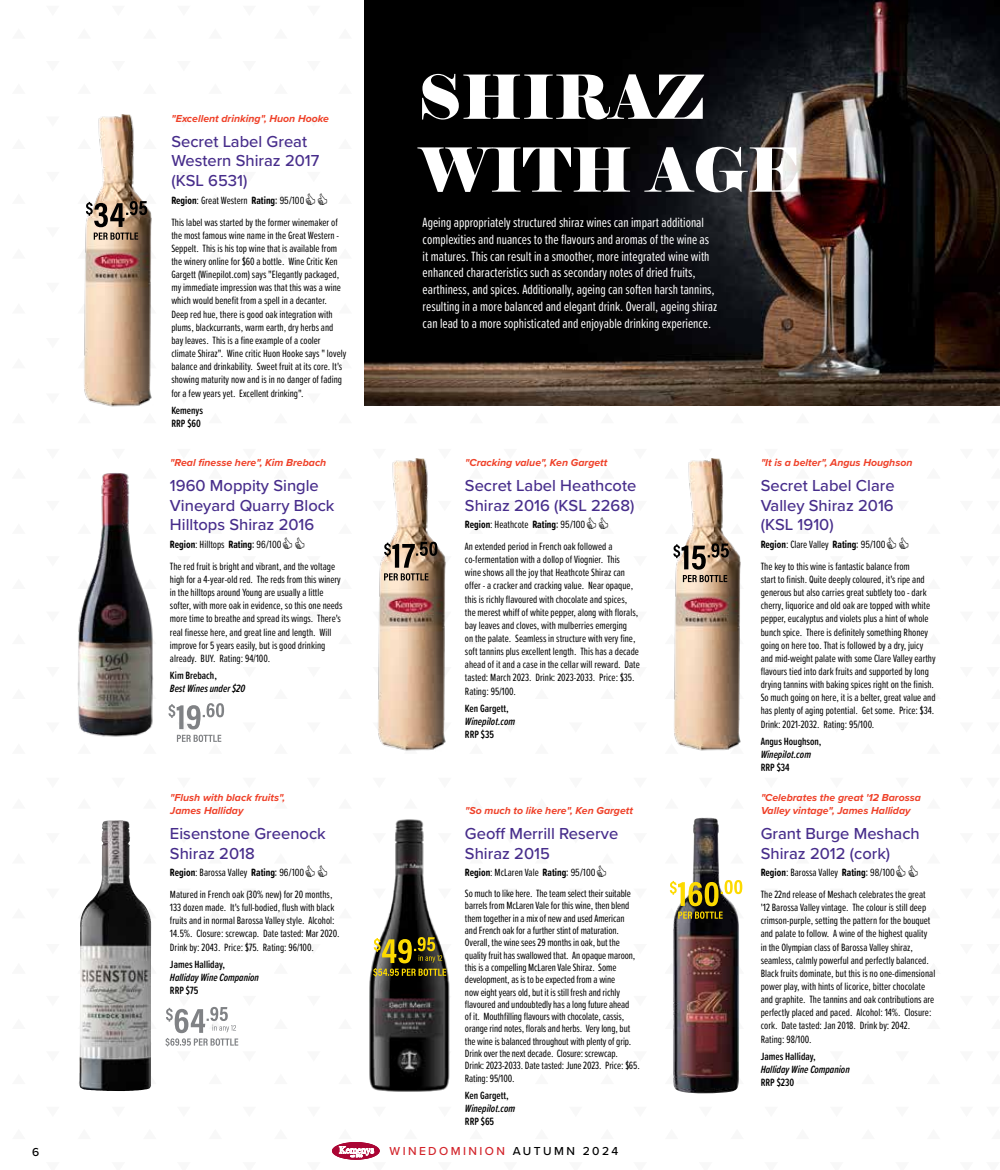
<style>
.page{position:relative;width:1000px;height:1170px;background:#fff}
.page>*{position:absolute;margin:0;border:0;box-sizing:border-box;transform-origin:0 0}
.t1{font:60.75px/72.8px "Elephant";color:#fff}
.t2{font:500 16.5px/19.8px "Proxima Nova";color:#472d8b}
.t3{font:13.95px/16.8px "Proxima Soft Ex Cn";color:#fff}
.t4{font:500 12px "Proxima Nova";letter-spacing:.2em;color:#d2232a}
.t5{font:500 12px "Proxima Nova";color:#000}
.t6{font:10.95px/13.2px "Proxima Soft Ex Cn";color:#000}
.t7{font:600 10.95px/13.2px "Proxima Soft Ex Cn";color:#000}
.t8{font:italic 600 10.95px "Proxima Soft Ex Cn";color:#000}
.t9{font:italic 700 10.5px/12.6px "Proxima Nova";color:#ef4129}
.s1{font-weight:700}
.s2{font-family:"Acumin Pro Cond";font-size:11.25px}
.s3{font-family:"Acumin Pro Cond"}
.s4{color:#000}
</style>
<div class="page">
<img style="left:364px;top:0;width:635px;height:405px">
<img style="left:77px;top:473px;width:76px;height:264px">
<img style="left:79px;top:820px;width:72px;height:270px">
<img style="left:377px;top:458px;width:69px;height:293px">
<img style="left:369px;top:819px;width:81px;height:273px">
<img style="left:674px;top:458px;width:67px;height:293px">
<img style="left:84px;top:114px;width:68px;height:293px">
<img style="left:673px;top:817px;width:66px;height:277px">
<svg style="left:84px;top:193px;width:68px;height:47px;background:#9f8d7c"></svg>
<svg style="left:168px;top:703px;width:56px;height:39px"></svg>
<svg style="left:377px;top:541px;width:69px;height:26px;background:#9e8d7d"></svg>
<svg style="left:384px;top:573px;width:44px;height:16px"></svg>
<svg style="left:673px;top:543px;width:55px;height:26px"></svg>
<svg style="left:674px;top:575px;width:67px;height:14px"></svg>
<svg style="left:165px;top:1006px;width:74px;height:41px"></svg>
<svg style="left:372px;top:936px;width:78px;height:40px;background:#776e33"></svg>
<svg style="left:669px;top:879px;width:74px;height:39px"></svg>
<svg style="left:332px;top:1142px;width:48px;height:18px"></svg>
<p class="t9" style="left:172px;top:112px;width:159px">"Excellent drinking", Huon Hooke</p>
<h2 class="t2" style="left:171px;top:130px;width:150px">Secret Label Great<br>Western Shiraz 2017 (KSL 6531)</h2>
<p class="t6" style="left:171px;top:189px;width:168px;line-height:21.6px"><span class="s1">Region</span>: Great Western <span class="s1">Rating</span><span class="s2">:</span> <span class="s3">95/100<br></span>This label was started by the former winemaker of</p>
<p class="t6" style="left:171px;top:228px;width:176px">the most famous wine name in the Great Western - Seppelt. This is his top wine that is available from the winery online for $60 a bottle. Wine Critic Ken Gargett (Winepilot.com) says "Elegantly packaged, my immediate impression was that this was a wine which would benefit from a spell in a decanter.<br>Deep red hue, there is good oak integration with plums, blackcurrants, warm earth, dry herbs and bay leaves. This is a fine example of a cooler climate Shiraz". Wine critic Huon Hooke says " lovely balance and drinkability. Sweet fruit at its core. It's showing maturity now and is in no danger of fading for a few years yet. Excellent drinking".</p>
<p class="t7" style="left:171px;top:403px;width:33px">Kemenys<br>RRP $60</p>
<p class="t9" style="left:170px;top:456px;width:157px">"Real finesse here", Kim Brebach</p>
<h2 class="t2" style="left:170px;top:474px;width:166px">1960 Moppity Single<br>Vineyard Quarry Block<br>Hilltops Shiraz 2016</h2>
<p class="t6" style="left:170px;top:533px;width:166px;line-height:21.6px"><span class="s1">Region</span>: Hilltops <span class="s1">Rating</span><span class="s2">:</span> <span class="s3">96/100<br></span>The red fruit is bright and vibrant, and the voltage</p>
<p class="t6" style="left:170px;top:572px;width:174px">high for a 4-year-old red. The reds from this winery in the hilltops around Young are usually a little softer, with more oak in evidence, so this one needs more time to breathe and spread its wings. There's real finesse here, and great line and length. Will improve for 5 years easily, but is good drinking already. BUY. Rating: 94/100.</p>
<p class="t7" style="left:170px;top:668px;width:48px">Kim Brebach,</p>
<p class="t8" style="left:170px;top:680px;width:77px">Best Wines under $20</p>
<p class="t9" style="left:170px;top:791px;width:116px">"Flush with black fruits",<br>James Halliday</p>
<h2 class="t2" style="left:170px;top:822px;width:157px">Eisenstone Greenock<br>Shiraz 2018</h2>
<p class="t6" style="left:170px;top:861px;width:164px;line-height:21.6px"><span class="s1">Region</span>: Barossa Valley <span class="s1">Rating</span><span class="s2">:</span> <span class="s3">96/100<br></span>Matured in French oak (30% new) for 20 months,</p>
<p class="t6" style="left:170px;top:900px;width:171px">133 dozen made. It's full-bodied, flush with black fruits and in normal Barossa Valley style. Alcohol:<br>14.5%. Closure: screwcap. Date tasted: Mar 2020.<br>Drink by: 2043. Price: $75. Rating: 96/100.</p>
<p class="t7" style="left:170px;top:957px;width:57px">James Halliday,</p>
<p class="t8" style="left:170px;top:969px;width:90px">Halliday Wine Companion</p>
<p class="t7" style="left:170px;top:983px;width:30px">RRP $75</p>
<h1 class="t1" style="left:418px;top:62px;width:384px">SHIRAZ<br>WITH AGE</h1>
<p class="t3" style="left:422px;top:213px;width:296px">Ageing appropriately structured shiraz wines can impart additional complexities and nuances to the flavours and aromas of the wine as it matures. This can result in a smoother, more integrated wine with enhanced characteristics such as secondary notes of dried fruits, earthiness, and spices. Additionally, ageing can soften harsh tannins, resulting in a more balanced and elegant drink. Overall, ageing shiraz can lead to a more sophisticated and enjoyable drinking experience.</p>
<p class="t9" style="left:465px;top:456px;width:144px">"Cracking value", Ken Gargett</p>
<h2 class="t2" style="left:465px;top:474px;width:173px">Secret Label Heathcote<br>Shiraz 2016 (KSL 2268)</h2>
<p class="t6" style="left:465px;top:513px;width:149px;line-height:21.6px"><span class="s1">Region</span>: Heathcote <span class="s1">Rating</span><span class="s2">:</span> <span class="s3">95/100<br></span>An extended period in French oak followed a</p>
<p class="t6" style="left:465px;top:552px;width:176px">co-fermentation with a dollop of Viognier. This<br>wine shows all the joy that Heathcote Shiraz can offer - a cracker and cracking value. Near opaque, this is richly flavoured with chocolate and spices, the merest whiff of white pepper, along with florals, bay leaves and cloves, with mulberries emerging<br>on the palate. Seamless in structure with very fine, soft tannins plus excellent length. This has a decade ahead of it and a case in the cellar will reward. Date tasted: March 2023. Drink: 2023-2033. Price: $35.<br>Rating: 95/100.</p>
<p class="t7" style="left:465px;top:701px;width:45px">Ken Gargett,</p>
<p class="t8" style="left:465px;top:713px;width:52px">Winepilot.com</p>
<p class="t7" style="left:465px;top:727px;width:31px">RRP $35</p>
<p class="t9" style="left:465px;top:803px;width:169px">"So much to like here", Ken Gargett</p>
<h2 class="t2" style="left:465px;top:822px;width:155px">Geoff Merrill Reserve<br>Shiraz 2015</h2>
<p class="t6" style="left:465px;top:861px;width:167px;line-height:20.9px"><span class="s1">Region</span>: McLaren Vale <span class="s1">Rating</span><span class="s2">:</span> <span class="s3">95/100<br></span>So much to like here. The team select their suitable</p>
<p class="t6" style="left:465px;top:899px;width:176px;line-height:12.3px">barrels from McLaren Vale for this wine, then blend them together in a mix of new and used American<br>and French oak for a further stint of maturation.<br>Overall, the wine sees 29 months in oak, but the quality fruit has swallowed that. An opaque maroon, this is a compelling McLaren Vale Shiraz. Some development, as is to be expected from a wine<br>now eight years old, but it is still fresh and richly flavoured and undoubtedly has a long future ahead<br>of it. Mouthfilling flavours with chocolate, cassis, orange rind notes, florals and herbs. Very long, but the wine is balanced throughout with plenty of grip.<br>Drink over the next decade. Closure: screwcap.<br>Drink: 2023-2033. Date tasted: June 2023. Price: $65.<br>Rating: 95/100.</p>
<p class="t7" style="left:465px;top:1088px;width:45px">Ken Gargett,</p>
<p class="t8" style="left:465px;top:1100px;width:52px">Winepilot.com</p>
<p class="t7" style="left:465px;top:1114px;width:31px">RRP $65</p>
<p class="t9" style="left:760px;top:456px;width:153px">"It is a belter", Angus Houghson</p>
<h2 class="t2" style="left:760px;top:474px;width:135px;text-align:justify">Secret Label Clare Valley Shiraz 2016 (KSL 1910)</h2>
<p class="t6" style="left:760px;top:533px;width:151px;line-height:21.6px"><span class="s1">Region</span>: Clare Valley <span class="s1">Rating</span><span class="s2">:</span> <span class="s3">95/100<br></span>The key to this wine is fantastic balance from</p>
<p class="t6" style="left:760px;top:572px;width:176px">start to finish. Quite deeply coloured, it's ripe and generous but also carries great subtlety too - dark cherry, liquorice and old oak are topped with white pepper, eucalyptus and violets plus a hint of whole bunch spice. There is definitely something Rhoney going on here too. That is followed by a dry, juicy and mid-weight palate with some Clare Valley earthy flavours tied into dark fruits and supported by long drying tannins with baking spices right on the finish.<br>So much going on here, it is a belter, great value and has plenty of aging potential. Get some. Price: $34.<br>Drink: 2021-2032. Rating: 95/100.</p>
<p class="t7" style="left:760px;top:734px;width:62px">Angus Houghson,</p>
<p class="t8" style="left:760px;top:746px;width:52px">Winepilot.com</p>
<p class="t7" style="left:760px;top:760px;width:30px">RRP $34</p>
<p class="t9" style="left:760px;top:791px;width:161px">"Celebrates the great '12 Barossa<br>Valley vintage", James Halliday</p>
<h2 class="t2" style="left:760px;top:822px;width:160px">Grant Burge Meshach<br>Shiraz 2012 (cork)</h2>
<p class="t6" style="left:760px;top:861px;width:166px;line-height:21.6px"><span class="s1">Region</span>: Barossa Valley <span class="s1">Rating</span><span class="s2">:</span> <span class="s3">98/100<br></span>The 22nd release of Meshach celebrates the great</p>
<p class="t6" style="left:760px;top:900px;width:176px">'12 Barossa Valley vintage. The colour is still deep crimson-purple, setting the pattern for the bouquet and palate to follow. A wine of the highest quality in the Olympian class of Barossa Valley shiraz, seamless, calmly powerful and perfectly balanced.<br>Black fruits dominate, but this is no one-dimensional power play, with hints of licorice, bitter chocolate and graphite. The tannins and oak contributions are perfectly placed and paced. Alcohol: 14%. Closure: cork. Date tasted: Jan 2018. Drink by: 2042.<br>Rating: 98/100.</p>
<p class="t7" style="left:760px;top:1049px;width:57px">James Halliday,</p>
<p class="t8" style="left:760px;top:1061px;width:90px">Halliday Wine Companion</p>
<p class="t7" style="left:760px;top:1075px;width:35px">RRP $230</p>
<p class="t5" style="left:32px;top:1142px;width:9px">6</p>
<p class="t4" style="left:389px;top:1142px;width:230px">WINEDOMINION <span class="s4">AUTUMN 2024</span></p>
</div>
